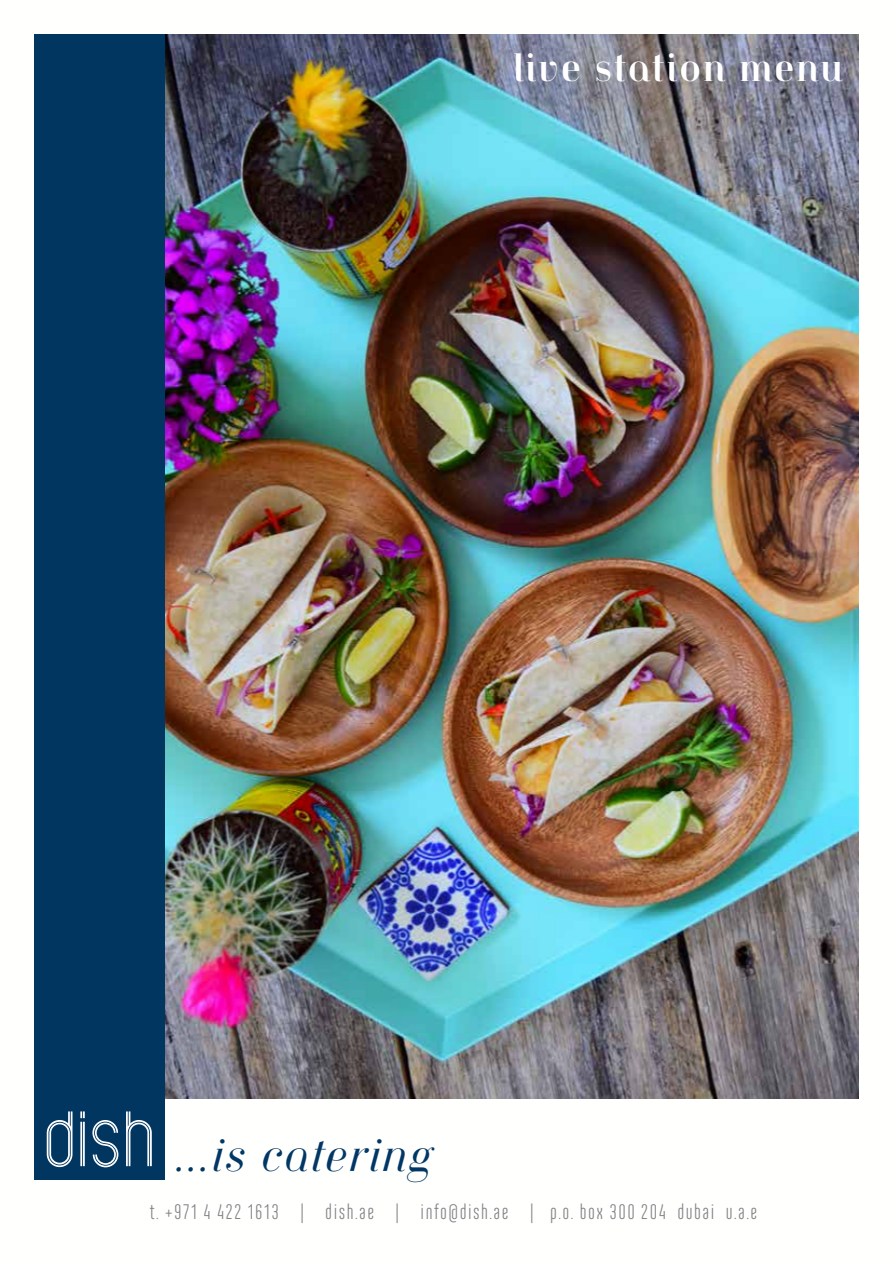
<style>
.page{position:relative;width:893px;height:1263px;background:#fff}
.page>*{position:absolute;margin:0;border:0;box-sizing:border-box;transform-origin:0 0}
.t1{font:italic 42px "Jeanne Moderno OT";letter-spacing:.055em;color:#003764}
.t2{font:700 36px "Jeanne Moderno OT";letter-spacing:.055em;color:#fff}
.t3{font:21px "Ando";letter-spacing:.07em;color:#808285}
</style>
<div class="page">
<img style="left:165px;top:34px;width:694px;height:1064px">
<div style="left:34px;top:34px;width:131px;height:1145px;background:#003660"></div>
<svg style="left:92px;top:1120px;width:26px;height:47px"></svg>
<svg style="left:80px;top:1111px;width:5px;height:55px"></svg>
<svg style="left:47px;top:1111px;width:25px;height:56px"></svg>
<svg style="left:126px;top:1111px;width:26px;height:55px"></svg>
<h2 class="t2" style="left:513px;top:48px;width:331px">live station menu</h2>
<h1 class="t1" style="left:177px;top:1131px;width:257px">...is catering</h1>
<p class="t3" style="left:150px;top:1201px;width:609px">t. +971 4 422 1613 | dish.ae | info@dish.ae | p.o. box 300 204 dubai u.a.e</p>
</div>
